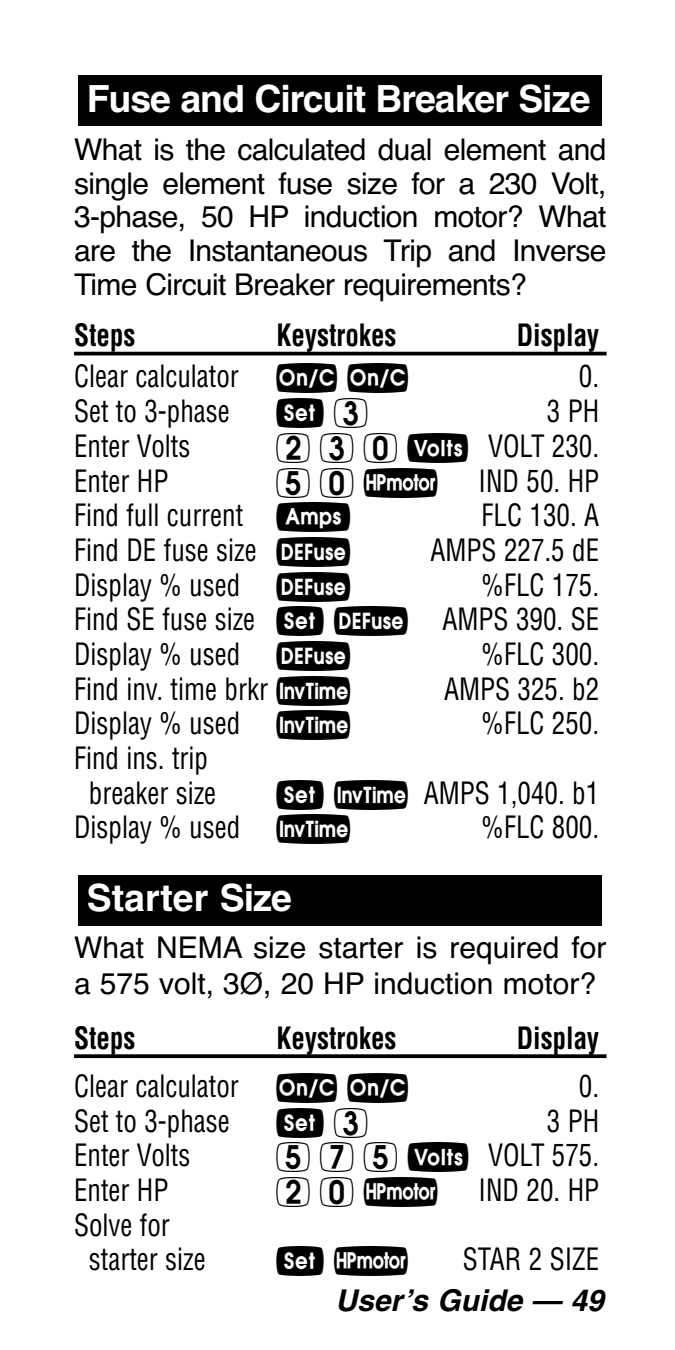
<style>
.page{position:relative;width:675px;height:1350px;background:#fff}
.page>*{position:absolute;margin:0;border:0;box-sizing:border-box;transform-origin:0 0}
.t1{font:700 37.5px "Helvetica";letter-spacing:-.03em;color:#fff}
.t2{font:700 37.5px "Helvetica";color:#fff}
.t3{font:condensed 30px/34.8px "Helvetica";color:#000;scale:.9 1}
.t4{font:30px/33.8px "Helvetica";color:#000;text-align:justify}
.t5{font:700 condensed 30px "Helvetica";color:#000;scale:.9 1}
.t6{font:30px "Carmen Mstr Font";color:#000}
.t7{font:italic 700 30px "Helvetica";color:#000}
.s1{font-family:"Carmen Mstr Font";font-stretch:normal}
</style>
<div class="page">
<hr style="left:74px;top:352px;width:533px;height:3px;background:#000">
<svg style="left:74px;top:1054px;width:533px;height:4px;background:#141414"></svg>
<div style="left:78px;top:875px;width:523px;height:51px;background:#000"></div>
<div style="left:78px;top:76px;width:523px;height:50px;background:#000"></div>
<p class="t1" style="left:87px;top:85px;width:505px">Fuse and Circuit Breaker Size</p>
<p class="t4" style="left:74px;top:135px;width:534px">What is the calculated dual element and single element fuse size for a 230 Volt, 3-phase, 50 HP induction motor? What are the Instantaneous Trip and Inverse Time Circuit Breaker requirements?</p>
<p class="t5" style="left:74px;top:324px;width:70px">Steps</p>
<p class="t5" style="left:277px;top:324px;width:135px">Keystrokes</p>
<p class="t5" style="left:517px;top:324px;width:93px">Display</p>
<p class="t3" style="left:74px;top:362px;width:185px">Clear calculator</p>
<p class="t6" style="left:277px;top:360px;width:133px">O O</p>
<p class="t3" style="left:579px;top:362px;width:24px">0.</p>
<p class="t3" style="left:74px;top:396px;width:175px">Set to 3-phase</p>
<p class="t6" style="left:277px;top:394px;width:92px">S 3</p>
<p class="t3" style="left:547px;top:396px;width:60px">3 PH</p>
<p class="t3" style="left:74px;top:431px;width:131px">Enter Volts</p>
<p class="t3" style="left:277px;top:431px;width:360px"><span class="s1">2 3 0 U</span> VOLT 230.</p>
<p class="t3" style="left:74px;top:466px;width:106px">Enter HP</p>
<p class="t6" style="left:277px;top:464px;width:162px">5 0 H</p>
<p class="t3" style="left:479px;top:466px;width:135px">IND 50. HP</p>
<p class="t3" style="left:74px;top:500px;width:308px">Find full current <span class="s1">A</span></p>
<p class="t3" style="left:482px;top:500px;width:132px">FLC 130. A</p>
<p class="t3" style="left:74px;top:535px;width:308px">Find DE fuse size <span class="s1">D</span></p>
<p class="t3" style="left:431px;top:535px;width:189px">AMPS 227.5 dE</p>
<p class="t3" style="left:74px;top:570px;width:308px">Display % used <span class="s1">D</span></p>
<p class="t3" style="left:74px;top:570px;width:585px;text-align:justify;text-indent:408px">%FLC 175.<br>Find SE fuse size <span class="s1">S D</span> AMPS 390. SE Display % used <span class="s1">D</span></p>
<p class="t3" style="left:482px;top:639px;width:132px">%FLC 300.</p>
<p class="t3" style="left:74px;top:674px;width:308px">Find inv. time brkr <span class="s1">I</span></p>
<p class="t3" style="left:444px;top:674px;width:174px">AMPS 325. b2</p>
<p class="t3" style="left:74px;top:709px;width:308px">Display % used <span class="s1">I</span></p>
<p class="t3" style="left:482px;top:709px;width:132px">%FLC 250.</p>
<p class="t3" style="left:74px;top:743px;width:159px;text-align:center">Find ins. trip breaker size</p>
<p class="t3" style="left:74px;top:778px;width:585px;text-indent:202px"><span class="s1">S I</span> AMPS 1,040. b1<br>Display % used <span class="s1">I</span></p>
<p class="t3" style="left:482px;top:813px;width:132px">%FLC 800.</p>
<p class="t2" style="left:87px;top:885px;width:207px">Starter Size</p>
<p class="t4" style="left:74px;top:932px;width:534px;line-height:36px">What NEMA size starter is required for a 575 volt, 3Ø, 20 HP induction motor?</p>
<p class="t5" style="left:74px;top:1026px;width:70px">Steps</p>
<p class="t5" style="left:277px;top:1026px;width:135px">Keystrokes</p>
<p class="t5" style="left:517px;top:1026px;width:93px">Display</p>
<p class="t3" style="left:74px;top:1071px;width:185px">Clear calculator</p>
<p class="t6" style="left:277px;top:1069px;width:133px">O O</p>
<p class="t3" style="left:579px;top:1071px;width:24px">0.</p>
<p class="t3" style="left:74px;top:1106px;width:175px">Set to 3-phase</p>
<p class="t6" style="left:277px;top:1104px;width:92px">S 3</p>
<p class="t3" style="left:547px;top:1106px;width:60px">3 PH</p>
<p class="t3" style="left:74px;top:1140px;width:131px">Enter Volts</p>
<p class="t3" style="left:277px;top:1140px;width:360px"><span class="s1">5 7 5 U</span> VOLT 575.</p>
<p class="t3" style="left:74px;top:1175px;width:106px">Enter HP</p>
<p class="t6" style="left:277px;top:1173px;width:162px">2 0 H</p>
<p class="t3" style="left:479px;top:1175px;width:135px">IND 20. HP</p>
<p class="t3" style="left:89px;top:1210px;width:131px;text-indent:-15px">Solve for starter size</p>
<p class="t6" style="left:277px;top:1242px;width:132px">S H</p>
<p class="t3" style="left:463px;top:1244px;width:153px">STAR 2 SIZE</p>
<p class="t7" style="left:336px;top:1290px;width:276px">User’s Guide — 49</p>
</div>
